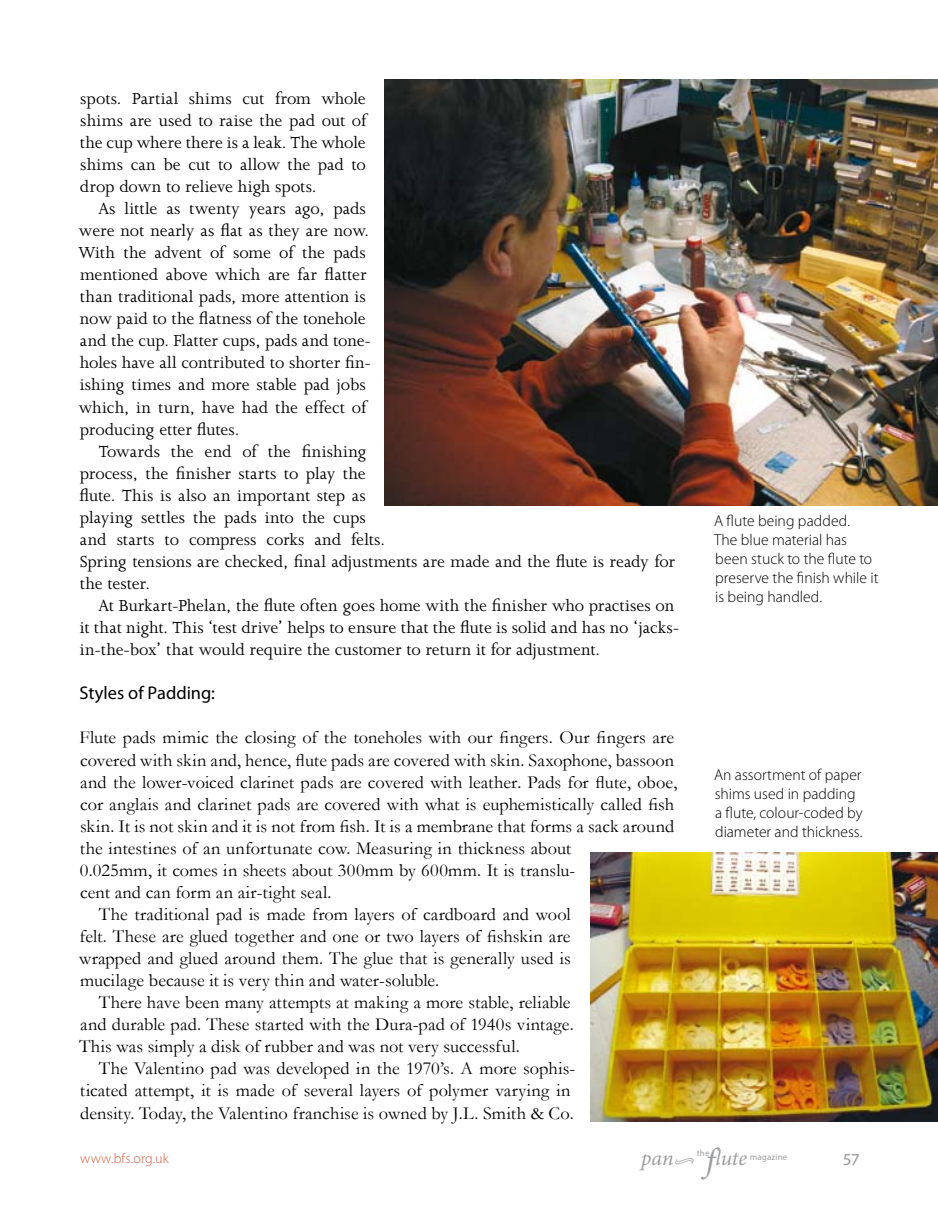
<style>
.page{position:relative;width:938px;height:1221px;background:#fff}
.page>*{position:absolute;margin:0;border:0;box-sizing:border-box;transform-origin:0 0}
.t1{font:italic 21.35px "Minion Pro";letter-spacing:-.005em;color:#9c9d9f}
.t2{font:18.38px "Garamond";letter-spacing:.005em;color:#000}
.t3{font:18.38px/22.1px "Joanna MT Std";color:#000}
.t4{font:18.38px "Myriad Pro";color:#000}
.t5{font:18.38px "Myriad Pro";color:#9c9d9f}
.t6{font:300 15.75px/18.9px "Myriad Pro";color:#000}
.t7{font:300 14px "Myriad Pro";letter-spacing:.01em;color:#d85c41}
.t8{font:8.92px "Myriad Pro";letter-spacing:.02em;color:#9c9d9f}
.s1{font-size:33.25px}
.s2{font-size:12.42px}
</style>
<div class="page">
<img style="left:385px;top:79px;width:553px;height:426px">
<img style="left:590px;top:852px;width:348px;height:269px">
<p class="t3" style="left:80px;top:87px;width:288px;text-align:justify">spots. Partial shims cut from whole shims are used to raise the pad out of the cup where there is a leak. The whole shims can be cut to allow the pad to drop down to relieve high spots.</p>
<p class="t3" style="left:78px;top:197px;width:294px;text-indent:20px">As little as twenty years ago, pads were not nearly as flat as they are now.<br>With the advent of some of the pads mentioned above which are far flatter than traditional pads, more attention is now paid to the flatness of the tonehole and the cup. Flatter cups, pads and tone&shy;holes have all contributed to shorter fin&shy;ishing times and more stable pad jobs which, in turn, have had the effect of producing etter flutes.</p>
<p class="t3" style="left:79px;top:440px;width:597px;text-indent:19px">Towards the end of the finishing<br>process, the finisher starts to play the<br>flute. This is also an important step as<br>playing settles the pads into the cups<br>and starts to compress corks and felts.<br>Spring tensions are checked, final adjustments are made and the flute is ready for the tester.</p>
<p class="t3" style="left:80px;top:594px;width:601px;text-indent:19px">At Burkart-Phelan, the flute often goes home with the finisher who practises on it that night. This ‘test drive’ helps to ensure that the flute is solid and has no ‘jacks&shy;in-the-box’ that would require the customer to return it for adjustment.</p>
<p class="t4" style="left:80px;top:681px;width:137px">Styles of Padding:</p>
<p class="t2" style="left:79px;top:725px;width:596px">Flute pads mimic the closing of the toneholes with our fingers. Our fingers are</p>
<p class="t2" style="left:80px;top:747px;width:595px">covered with skin and, hence, flute pads are covered with skin. Saxophone, bassoon</p>
<p class="t2" style="left:80px;top:769px;width:598px">and the lower-voiced clarinet pads are covered with leather. Pads for flute, oboe,</p>
<p class="t2" style="left:80px;top:791px;width:595px">cor anglais and clarinet pads are covered with what is euphemistically called fish</p>
<p class="t2" style="left:80px;top:813px;width:595px">skin. It is not skin and it is not from fish. It is a membrane that forms a sack around</p>
<p class="t2" style="left:80px;top:835px;width:493px">the intestines of an unfortunate cow. Measuring in thickness about</p>
<p class="t2" style="left:80px;top:857px;width:497px">0.025mm, it comes in sheets about 300mm by 600mm. It is translu-</p>
<p class="t2" style="left:80px;top:879px;width:253px">cent and can form an air-tight seal.</p>
<p class="t2" style="left:99px;top:901px;width:473px">The traditional pad is made from layers of cardboard and wool</p>
<p class="t2" style="left:80px;top:923px;width:492px">felt. These are glued together and one or two layers of fishskin are</p>
<p class="t2" style="left:79px;top:945px;width:493px">wrapped and glued around them. The glue that is generally used is</p>
<p class="t2" style="left:80px;top:968px;width:361px">mucilage because it is very thin and water-soluble.</p>
<p class="t2" style="left:99px;top:990px;width:473px">There have been many attempts at making a more stable, reliable</p>
<p class="t2" style="left:80px;top:1012px;width:495px">and durable pad. These started with the Dura-pad of 1940s vintage.</p>
<p class="t2" style="left:79px;top:1034px;width:442px">This was simply a disk of rubber and was not very successful.</p>
<p class="t2" style="left:99px;top:1056px;width:478px">The Valentino pad was developed in the 1970’s. A more sophis-</p>
<p class="t2" style="left:80px;top:1078px;width:492px">ticated attempt, it is made of several layers of polymer varying in</p>
<p class="t2" style="left:80px;top:1100px;width:495px">density. Today, the Valentino franchise is owned by J.L. Smith &amp; Co.</p>
<p class="t6" style="left:714px;top:512px;width:166px">A flute being padded.<br>The blue material has been stuck to the flute to preserve the finish while it is being handled.</p>
<p class="t6" style="left:714px;top:765px;width:150px">An assortment of paper shims used in padding a flute, colour-coded by diameter and thickness.</p>
<p class="t1" style="left:705px;top:1143px;width:43px"><span class="s1">f</span>lute</p>
<p class="t8" style="left:696px;top:1147px;width:14px">the</p>
<p class="t7" style="left:80px;top:1150px;width:90px">www.bfs.org.uk</p>
<p class="t1" style="left:641px;top:1143px;width:54px">pan<span class="s2">•</span></p>
<p class="t5" style="left:843px;top:1145px;width:18px">57</p>
<p class="t8" style="left:749px;top:1151px;width:39px">magazine</p>
</div>
